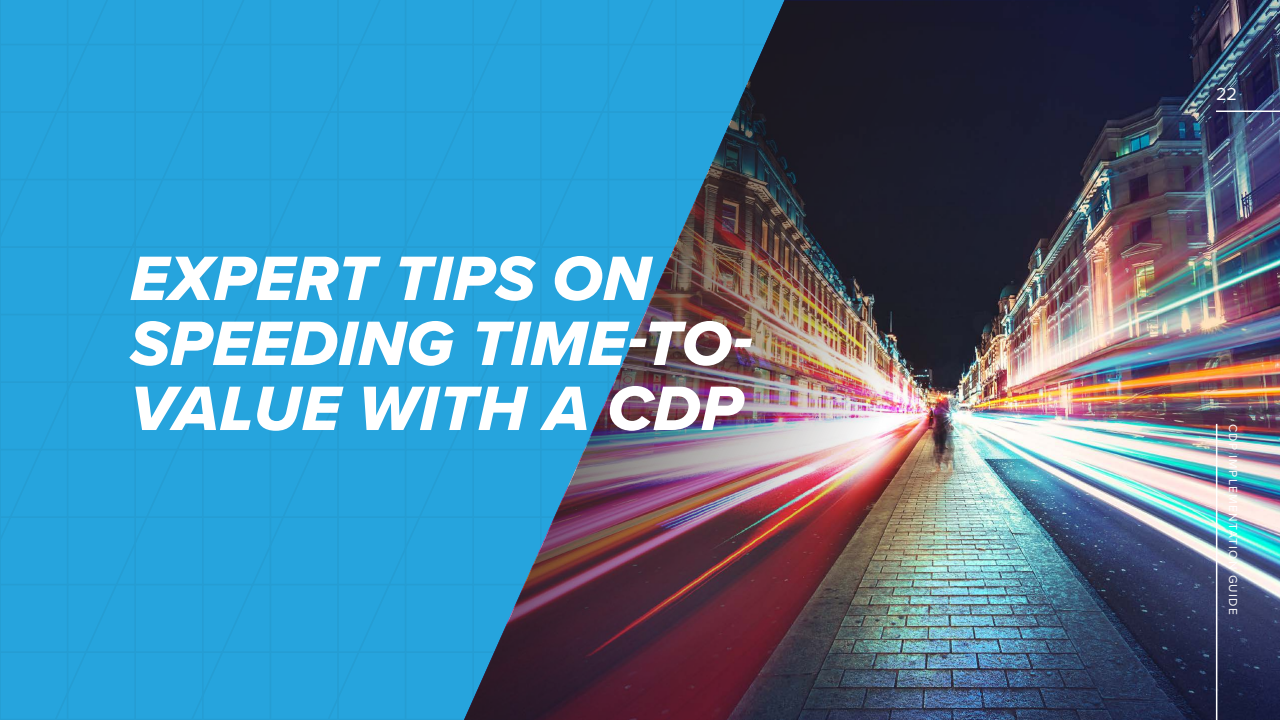
<style>
.page{position:relative;width:1280px;height:720px;background:#fff}
.page>*{position:absolute;margin:0;border:0;box-sizing:border-box;transform-origin:0 0}
.t1{font:65px/65px "Proxima Nova Extrabld It";letter-spacing:.01em;color:#fff}
.t2{font:18px "Proxima Nova";color:#fff}
.t3{font:12px "Proxima Nova";letter-spacing:.1em;color:#fff}
</style>
<div class="page">
<div style="left:0;top:0;width:464px;height:720px;background:#26a4dd"></div>
<img style="left:464px;top:1px;width:816px;height:719px">
<hr style="left:1216px;top:110px;width:64px;height:2px;background:#fff">
<hr style="left:1216px;top:424px;width:1px;height:296px;background:#fff">
<p class="t1" style="left:130px;top:245px;width:624px">EXPERT TIPS ON<br>SPEEDING TIME-TO-<br>VALUE WITH A CDP</p>
<p class="t2" style="left:1216px;top:83px;width:23px">22</p>
<p class="t3" style="left:1240px;top:424px;width:192px;rotate:90deg">CDP IMPLEMENTATION GUIDE</p>
</div>
